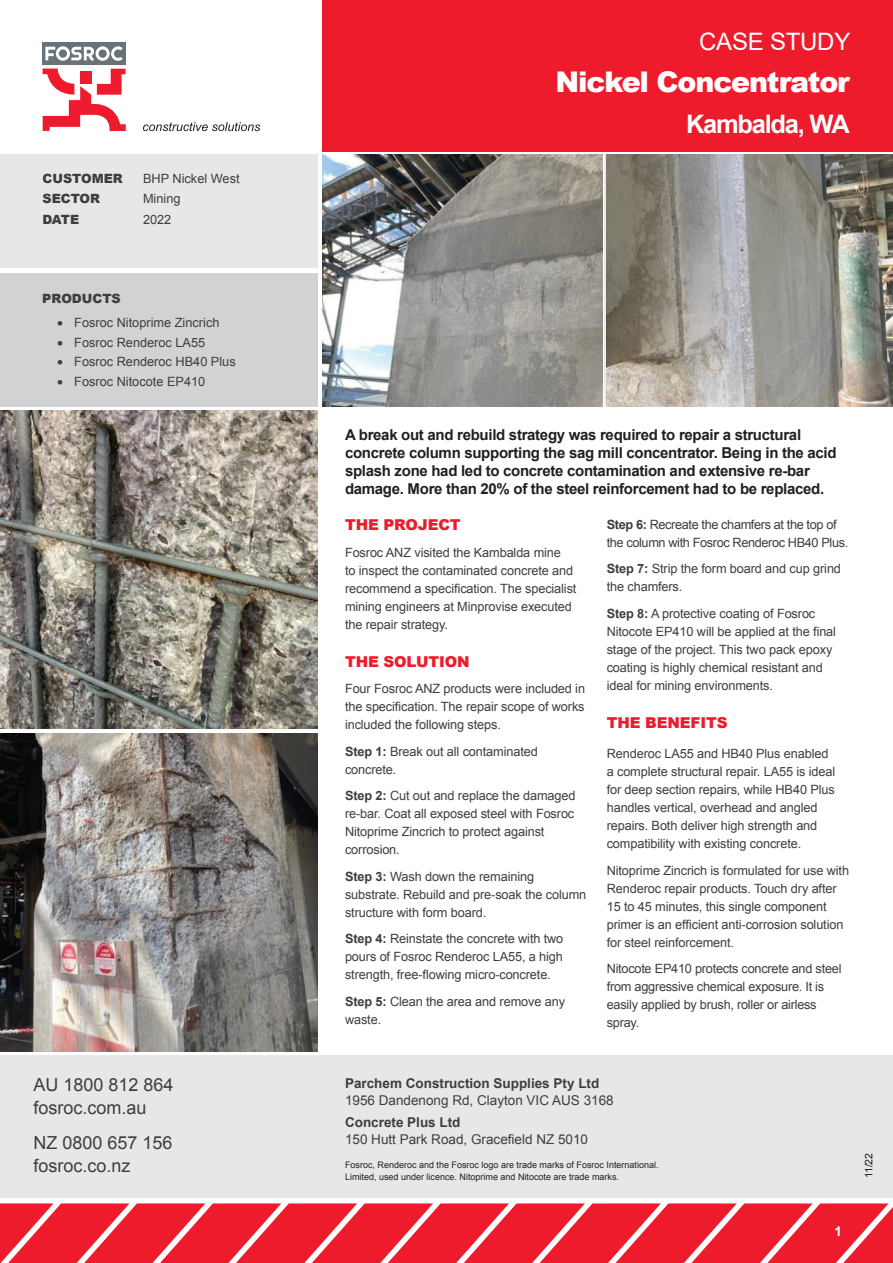
<style>
.page{position:relative;width:893px;height:1263px;background:#fff}
.page>*{position:absolute;margin:0;border:0;box-sizing:border-box;transform-origin:0 0}
.t1{font:900 28.5px "Arial";letter-spacing:-.04em;color:#fff}
.t2{font:700 25.5px "Arial";letter-spacing:-.05em;color:#fff}
.t3{font:24px "Arial";letter-spacing:-.01em;color:#fff}
.t4{font:18px/23px "Arial";color:#3e3e3f}
.t5{font:700 15px/18px "Arial";letter-spacing:-.02em;color:#231f20}
.t6{font:900 15px "Arial";letter-spacing:-.01em;color:#ee1b2c}
.t7{font:13.5px "Arial";color:#3e3e3f}
.t8{font:700 13.5px "Arial";color:#3e3e3f}
.t9{font:700 13.5px "Arial";color:#fff}
.t10{font:12.75px/18px "Arial";letter-spacing:-.01em;color:#3e3e3f}
.t11{font:12.75px/18px "Arial";letter-spacing:-.03em;color:#3e3e3f}
.t12{font:900 12.75px "Arial";color:#3e3e3f}
.t13{font:10.5px "Arial";color:#231f20}
.t14{font:9px/12px "Arial";color:#231f20}
.s1{font-weight:700}
</style>
<div class="page">
<div style="left:0;top:155px;width:318px;height:113px;background:#e6e7e9"></div>
<div style="left:0;top:273px;width:318px;height:133px;background:#d1d2d4"></div>
<img style="left:0;top:410px;width:318px;height:318px">
<img style="left:0;top:734px;width:318px;height:317px">
<svg style="left:0;top:1203px;width:893px;height:60px"></svg>
<div style="left:43px;top:42px;width:83px;height:23px;background:#687379"></div>
<svg style="left:43px;top:69px;width:83px;height:62px"></svg>
<svg style="left:45px;top:46px;width:78px;height:15px"></svg>
<svg style="left:143px;top:122px;width:117px;height:9px"></svg>
<img style="left:607px;top:155px;width:286px;height:251px">
<img style="left:322px;top:155px;width:281px;height:251px">
<div style="left:0;top:1054px;width:893px;height:143px;background:#e6e7e9"></div>
<div style="left:322px;top:0;width:571px;height:151px;background:#ee1b2c"></div>
<p class="t12" style="left:43px;top:169px;width:82px">CUSTOMER</p>
<p class="t10" style="left:143px;top:169px;width:98px">BHP Nickel West</p>
<p class="t12" style="left:43px;top:190px;width:59px">SECTOR</p>
<p class="t10" style="left:143px;top:190px;width:39px">Mining</p>
<p class="t12" style="left:43px;top:210px;width:38px">DATE</p>
<p class="t10" style="left:143px;top:211px;width:30px">2022</p>
<p class="t12" style="left:42px;top:290px;width:80px">PRODUCTS</p>
<p class="t10" style="left:57px;top:314px;width:164px">• Fosroc Nitoprime Zincrich</p>
<p class="t10" style="left:57px;top:333px;width:150px">• Fosroc Renderoc LA55</p>
<p class="t10" style="left:57px;top:353px;width:180px">• Fosroc Renderoc HB40 Plus</p>
<p class="t10" style="left:57px;top:372px;width:150px">• Fosroc Nitocote EP410</p>
<h3 class="t4" style="left:34px;top:1074px;width:142px">AU 1800 812 864 fosroc.com.au</h3>
<h3 class="t4" style="left:34px;top:1132px;width:141px">NZ 0800 657 156 fosroc.co.nz</h3>
<h3 class="t3" style="left:699px;top:25px;width:153px">CASE STUDY</h3>
<h1 class="t1" style="left:555px;top:61px;width:296px">Nickel Concentrator</h1>
<h2 class="t2" style="left:686px;top:107px;width:165px">Kambalda, WA</h2>
<p class="t5" style="left:345px;top:426px;width:493px">A break out and rebuild strategy was required to repair a structural concrete column supporting the sag mill concentrator. Being in the acid splash zone had led to concrete contamination and extensive re-bar damage. More than 20% of the steel reinforcement had to be replaced.</p>
<p class="t6" style="left:345px;top:514px;width:117px">THE PROJECT</p>
<p class="t10" style="left:345px;top:543px;width:233px">Fosroc ANZ visited the Kambalda mine<br>to inspect the contaminated concrete and recommend a specification. The specialist mining engineers at Minprovise executed the repair strategy.</p>
<p class="t6" style="left:345px;top:650px;width:126px">THE SOLUTION</p>
<p class="t10" style="left:345px;top:680px;width:242px;text-align:justify">Four Fosroc ANZ products were included in the specification. The repair scope of works included the following steps.</p>
<p class="t10" style="left:345px;top:742px;width:194px"><span class="s1">Step 1:</span> Break out all contaminated concrete.</p>
<p class="t10" style="left:345px;top:787px;width:232px"><span class="s1">Step 2:</span> Cut out and replace the damaged re-bar. Coat all exposed steel with Fosroc<br>Nitoprime Zincrich to protect against corrosion.</p>
<p class="t10" style="left:345px;top:867px;width:243px"><span class="s1">Step 3:</span> Wash down the remaining substrate. Rebuild and pre-soak the column structure with form board.</p>
<p class="t10" style="left:345px;top:930px;width:220px;text-align:justify"><span class="s1">Step 4:</span> Reinstate the concrete with two pours of Fosroc Renderoc LA55, a high strength, free-flowing micro-concrete.</p>
<p class="t10" style="left:345px;top:992px;width:222px"><span class="s1">Step 5:</span> Clean the area and remove any waste.</p>
<p class="t11" style="left:607px;top:515px;width:243px"><span class="s1">Step 6:</span> Recreate the chamfers at the top of the column with Fosroc Renderoc HB40 Plus.</p>
<p class="t10" style="left:607px;top:560px;width:236px"><span class="s1">Step 7:</span> Strip the form board and cup grind the chamfers.</p>
<p class="t10" style="left:607px;top:604px;width:231px"><span class="s1">Step 8:</span> A protective coating of Fosroc Nitocote EP410 will be applied at the final stage of the project. This two pack epoxy coating is highly chemical resistant and ideal for mining environments.</p>
<p class="t6" style="left:607px;top:711px;width:122px">THE BENEFITS</p>
<p class="t10" style="left:607px;top:745px;width:230px">Renderoc LA55 and HB40 Plus enabled a complete structural repair. LA55 is ideal for deep section repairs, while HB40 Plus handles vertical, overhead and angled repairs. Both deliver high strength and compatibility with existing concrete.</p>
<p class="t10" style="left:607px;top:861px;width:244px">Nitoprime Zincrich is formulated for use with Renderoc repair products. Touch dry after 15 to 45 minutes, this single component primer is an efficient anti-corrosion solution for steel reinforcement.</p>
<p class="t10" style="left:607px;top:960px;width:236px">Nitocote EP410 protects concrete and steel from aggressive chemical exposure. It is easily applied by brush, roller or airless spray.</p>
<p class="t8" style="left:345px;top:1074px;width:256px">Parchem Construction Supplies Pty Ltd</p>
<p class="t7" style="left:345px;top:1091px;width:270px">1956 Dandenong Rd, Clayton VIC AUS 3168</p>
<p class="t8" style="left:345px;top:1113px;width:117px">Concrete Plus Ltd</p>
<p class="t7" style="left:345px;top:1130px;width:245px">150 Hutt Park Road, Gracefield NZ 5010</p>
<p class="t14" style="left:345px;top:1159px;width:315px">Fosroc, Renderoc and the Fosroc logo are trade marks of Fosroc International.<br>Limited, used under licence. Nitoprime and Nitocote are trade marks.</p>
<p class="t13" style="left:862px;top:1178px;width:27px;rotate:-90deg">11/22</p>
<p class="t9" style="left:834px;top:1222px;width:9px">1</p>
</div>
